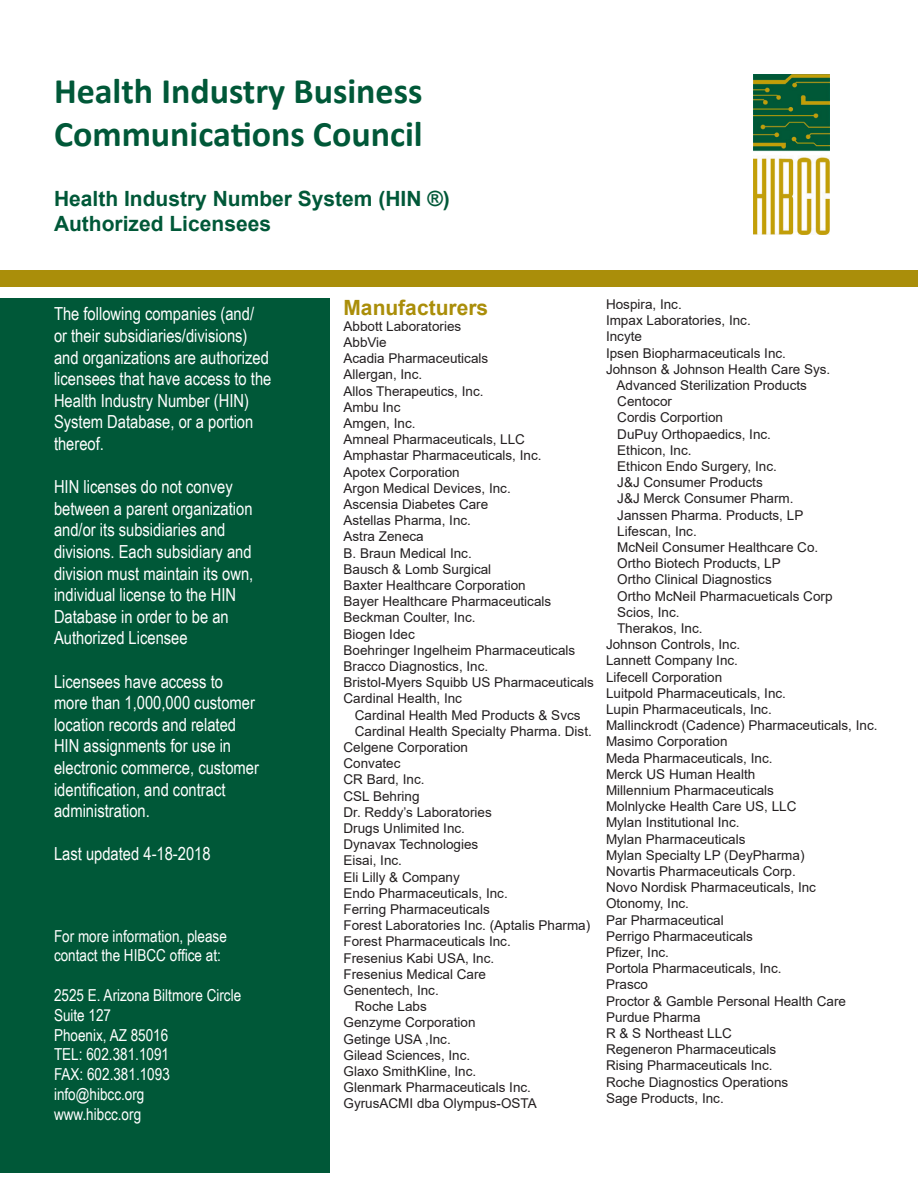
<style>
.page{position:relative;width:918px;height:1188px;background:#fff}
.page>*{position:absolute;margin:0;border:0;box-sizing:border-box;transform-origin:0 0}
.t1{font:700 36px/43.2px "Calibri";color:#005838}
.t2{font:700 21px/25.2px "Arial";color:#005838}
.t3{font:700 21px "Arial";color:#aa8e0a}
.t4{font:18px/21.6px "Arial Narrow";color:#fff}
.t5{font:16.5px/19.8px "Arial Narrow";color:#fff}
.t6{font:13.5px/16.2px "Arial";color:#231f20}
</style>
<div class="page">
<div style="left:0;top:298px;width:330px;height:874px;background:#005838"></div>
<img style="left:753px;top:75px;width:77px;height:159px">
<div style="left:0;top:270px;width:918px;height:17px;background:#aa8e0a"></div>
<p class="t1" style="left:54px;top:69px;width:370px">Health Industry Business<br>Communications Council</p>
<p class="t2" style="left:54px;top:186px;width:397px">Health Industry Number System (HIN ®)<br>Authorized Licensees</p>
<p class="t4" style="left:54px;top:303px;width:219px">The following companies (and/ or their subsidiaries/divisions) and organizations are authorized licensees that have access to the<br>Health Industry Number (HIN)<br>System Database, or a portion thereof.</p>
<p class="t4" style="left:54px;top:475px;width:201px">HIN licenses do not convey between a parent organization and/or its subsidiaries and divisions. Each subsidiary and division must maintain its own, individual license to the HIN<br>Database in order to be an<br>Authorized Licensee</p>
<p class="t4" style="left:54px;top:670px;width:207px">Licensees have access to more than 1,000,000 customer location records and related<br>HIN assignments for use in electronic commerce, customer identification, and contract administration.</p>
<p class="t4" style="left:54px;top:843px;width:158px">Last updated 4-18-2018</p>
<p class="t5" style="left:54px;top:925px;width:174px">For more information, please contact the HIBCC office at:</p>
<p class="t5" style="left:54px;top:985px;width:189px">2525 E. Arizona Biltmore Circle</p>
<p class="t5" style="left:54px;top:1005px;width:59px">Suite 127</p>
<p class="t5" style="left:54px;top:1024px;width:116px">Phoenix, AZ 85016</p>
<p class="t5" style="left:54px;top:1044px;width:117px">TEL: 602.381.1091</p>
<p class="t5" style="left:54px;top:1064px;width:117px">FAX: 602.381.1093</p>
<p class="t5" style="left:54px;top:1084px;width:92px">info@hibcc.org</p>
<p class="t5" style="left:54px;top:1104px;width:89px">www.hibcc.org</p>
<p class="t3" style="left:344px;top:292px;width:146px">Manufacturers</p>
<p class="t6" style="left:344px;top:318px;width:119px">Abbott Laboratories</p>
<p class="t6" style="left:344px;top:334px;width:45px">AbbVie</p>
<p class="t6" style="left:344px;top:350px;width:146px">Acadia Pharmaceuticals<br>Allergan, Inc.<br>Allos Therapeutics, Inc.</p>
<p class="t6" style="left:344px;top:399px;width:59px">Ambu Inc</p>
<p class="t6" style="left:344px;top:415px;width:74px">Amgen, Inc.</p>
<p class="t6" style="left:344px;top:431px;width:183px">Amneal Pharmaceuticals, LLC</p>
<p class="t6" style="left:344px;top:447px;width:200px">Amphastar Pharmaceuticals, Inc.</p>
<p class="t6" style="left:344px;top:464px;width:169px">Apotex Corporation<br>Argon Medical Devices, Inc.</p>
<p class="t6" style="left:344px;top:496px;width:146px">Ascensia Diabetes Care</p>
<p class="t6" style="left:344px;top:512px;width:129px">Astellas Pharma, Inc.</p>
<p class="t6" style="left:344px;top:528px;width:82px">Astra Zeneca</p>
<p class="t6" style="left:344px;top:545px;width:130px">B. Braun Medical Inc.</p>
<p class="t6" style="left:344px;top:561px;width:149px">Bausch &amp; Lomb Surgical</p>
<p class="t6" style="left:344px;top:577px;width:184px">Baxter Healthcare Corporation</p>
<p class="t6" style="left:344px;top:593px;width:209px">Bayer Healthcare Pharmaceuticals<br>Beckman Coulter, Inc.</p>
<p class="t6" style="left:344px;top:626px;width:73px">Biogen Idec</p>
<p class="t6" style="left:344px;top:642px;width:233px">Boehringer Ingelheim Pharmaceuticals</p>
<p class="t6" style="left:344px;top:658px;width:146px">Bracco Diagnostics, Inc.</p>
<p class="t6" style="left:344px;top:674px;width:252px">Bristol-Myers Squibb US Pharmaceuticals</p>
<p class="t6" style="left:344px;top:690px;width:120px">Cardinal Health, Inc</p>
<p class="t6" style="left:355px;top:707px;width:227px">Cardinal Health Med Products &amp; Svcs</p>
<p class="t6" style="left:355px;top:723px;width:239px">Cardinal Health Specialty Pharma. Dist.</p>
<p class="t6" style="left:344px;top:739px;width:126px">Celgene Corporation</p>
<p class="t6" style="left:344px;top:755px;width:59px">Convatec</p>
<p class="t6" style="left:344px;top:771px;width:83px">CR Bard, Inc.</p>
<p class="t6" style="left:344px;top:788px;width:78px">CSL Behring</p>
<p class="t6" style="left:344px;top:804px;width:150px">Dr. Reddy’s Laboratories</p>
<p class="t6" style="left:344px;top:820px;width:123px">Drugs Unlimited Inc.</p>
<p class="t6" style="left:344px;top:836px;width:136px">Dynavax Technologies</p>
<p class="t6" style="left:344px;top:852px;width:60px">Eisai, Inc.</p>
<p class="t6" style="left:344px;top:869px;width:118px">Eli Lilly &amp; Company</p>
<p class="t6" style="left:344px;top:885px;width:166px">Endo Pharmaceuticals, Inc.</p>
<p class="t6" style="left:344px;top:901px;width:148px">Ferring Pharmaceuticals</p>
<p class="t6" style="left:344px;top:917px;width:248px">Forest Laboratories Inc. (Aptalis Pharma)<br>Forest Pharmaceuticals Inc.</p>
<p class="t6" style="left:344px;top:950px;width:152px">Fresenius Kabi USA, Inc.</p>
<p class="t6" style="left:344px;top:966px;width:144px">Fresenius Medical Care<br>Genentech, Inc.</p>
<p class="t6" style="left:344px;top:998px;width:134px;text-indent:11px">Roche Labs<br>Genzyme Corporation</p>
<p class="t6" style="left:344px;top:1031px;width:109px">Getinge USA ,Inc.</p>
<p class="t6" style="left:344px;top:1047px;width:134px">Gilead Sciences, Inc.<br>Glaxo SmithKline, Inc.</p>
<p class="t6" style="left:344px;top:1079px;width:189px">Glenmark Pharmaceuticals Inc.</p>
<p class="t6" style="left:344px;top:1095px;width:195px">GyrusACMI dba Olympus-OSTA</p>
<p class="t6" style="left:606px;top:296px;width:77px">Hospira, Inc.</p>
<p class="t6" style="left:606px;top:312px;width:146px">Impax Laboratories, Inc.</p>
<p class="t6" style="left:606px;top:329px;width:38px">Incyte</p>
<p class="t6" style="left:606px;top:345px;width:182px">Ipsen Biopharmaceuticals Inc.</p>
<p class="t6" style="left:606px;top:361px;width:226px">Johnson &amp; Johnson Health Care Sys.</p>
<p class="t6" style="left:617px;top:377px;width:192px">Advanced Sterilization Products</p>
<p class="t6" style="left:617px;top:393px;width:56px">Centocor</p>
<p class="t6" style="left:617px;top:410px;width:107px">Cordis Corportion</p>
<p class="t6" style="left:617px;top:426px;width:155px">DuPuy Orthopaedics, Inc.</p>
<p class="t6" style="left:617px;top:442px;width:76px">Ethicon, Inc.</p>
<p class="t6" style="left:617px;top:458px;width:161px">Ethicon Endo Surgery, Inc.</p>
<p class="t6" style="left:617px;top:474px;width:147px">J&amp;J Consumer Products</p>
<p class="t6" style="left:617px;top:491px;width:178px">J&amp;J Merck Consumer Pharm.</p>
<p class="t6" style="left:617px;top:507px;width:188px">Janssen Pharma. Products, LP</p>
<p class="t6" style="left:617px;top:523px;width:81px">Lifescan, Inc.</p>
<p class="t6" style="left:617px;top:539px;width:203px">McNeil Consumer Healthcare Co.</p>
<p class="t6" style="left:617px;top:555px;width:165px">Ortho Biotech Products, LP</p>
<p class="t6" style="left:617px;top:572px;width:156px">Ortho Clinical Diagnostics</p>
<p class="t6" style="left:617px;top:588px;width:217px">Ortho McNeil Pharmacueticals Corp</p>
<p class="t6" style="left:617px;top:604px;width:64px">Scios, Inc.</p>
<p class="t6" style="left:617px;top:620px;width:87px">Therakos, Inc.</p>
<p class="t6" style="left:606px;top:636px;width:136px">Johnson Controls, Inc.</p>
<p class="t6" style="left:606px;top:653px;width:182px">Lannett Company Inc.<br>Lifecell Corporation<br>Luitpold Pharmaceuticals, Inc.</p>
<p class="t6" style="left:606px;top:701px;width:167px">Lupin Pharmaceuticals, Inc.</p>
<p class="t6" style="left:606px;top:717px;width:273px">Mallinckrodt (Cadence) Pharmaceuticals, Inc.</p>
<p class="t6" style="left:606px;top:734px;width:123px">Masimo Corporation</p>
<p class="t6" style="left:606px;top:750px;width:168px">Meda Pharmaceuticals, Inc.</p>
<p class="t6" style="left:606px;top:766px;width:151px">Merck US Human Health</p>
<p class="t6" style="left:606px;top:782px;width:170px">Millennium Pharmaceuticals</p>
<p class="t6" style="left:606px;top:798px;width:192px">Molnlycke Health Care US, LLC</p>
<p class="t6" style="left:606px;top:815px;width:141px">Mylan Institutional Inc.<br>Mylan Pharmaceuticals</p>
<p class="t6" style="left:606px;top:847px;width:200px">Mylan Specialty LP (DeyPharma)</p>
<p class="t6" style="left:606px;top:863px;width:191px">Novartis Pharmaceuticals Corp.</p>
<p class="t6" style="left:606px;top:879px;width:212px">Novo Nordisk Pharmaceuticals, Inc</p>
<p class="t6" style="left:606px;top:896px;width:85px">Otonomy, Inc.</p>
<p class="t6" style="left:606px;top:912px;width:119px">Par Pharmaceutical</p>
<p class="t6" style="left:606px;top:928px;width:149px">Perrigo Pharmaceuticals</p>
<p class="t6" style="left:606px;top:944px;width:65px">Pfizer, Inc.</p>
<p class="t6" style="left:606px;top:960px;width:177px">Portola Pharmaceuticals, Inc.<br>Prasco</p>
<p class="t6" style="left:606px;top:993px;width:242px">Proctor &amp; Gamble Personal Health Care</p>
<p class="t6" style="left:606px;top:1009px;width:128px">Purdue Pharma<br>R &amp; S Northeast LLC</p>
<p class="t6" style="left:606px;top:1041px;width:172px">Regeneron Pharmaceuticals</p>
<p class="t6" style="left:606px;top:1058px;width:168px">Rising Pharmaceuticals Inc.</p>
<p class="t6" style="left:606px;top:1074px;width:184px">Roche Diagnostics Operations</p>
<p class="t6" style="left:606px;top:1090px;width:119px">Sage Products, Inc.</p>
</div>
